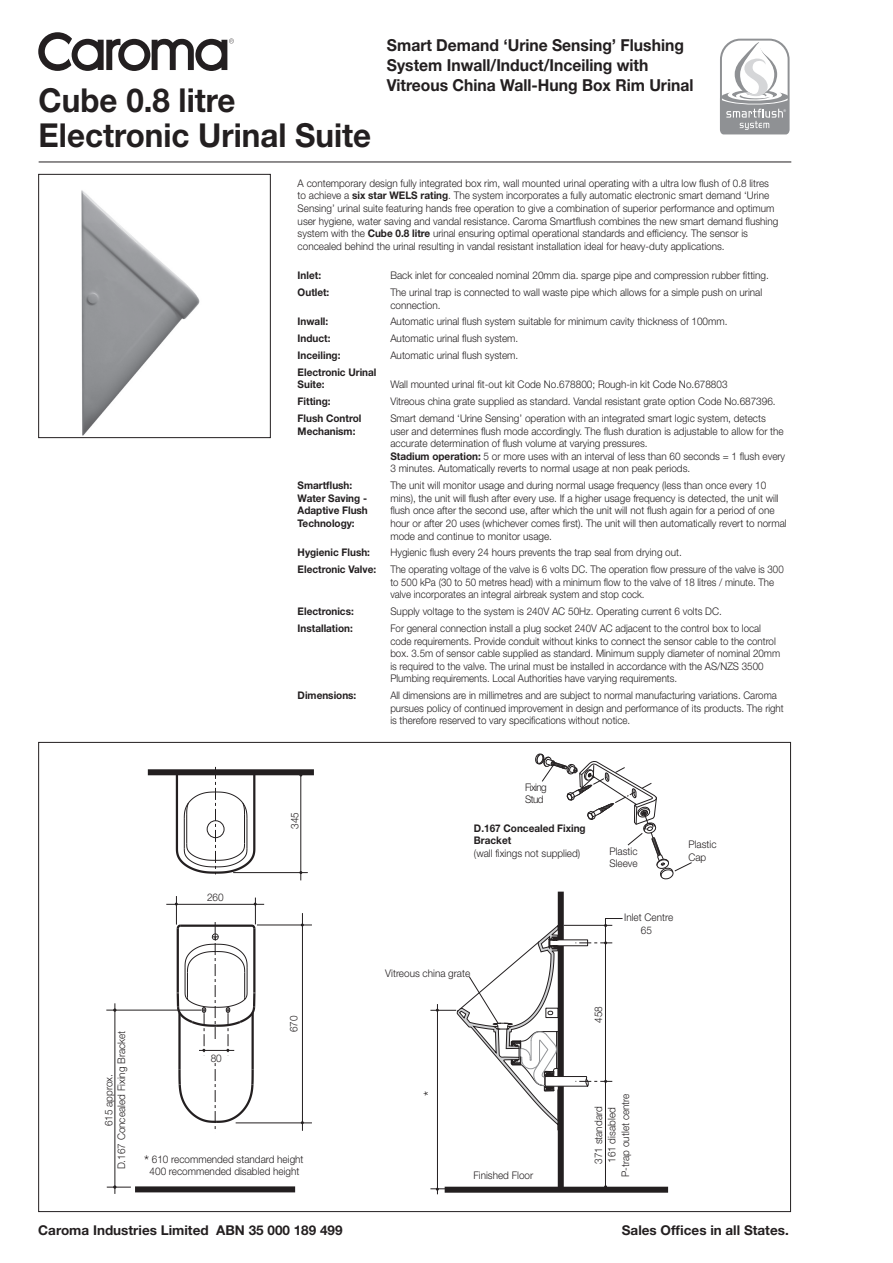
<style>
.page{position:relative;width:893px;height:1263px;background:#fff}
.page>*{position:absolute;margin:0;border:0;box-sizing:border-box;transform-origin:0 0}
.t1{font:700 33px "Helvetica Neue";color:#231f20;scale:.95 1}
.t2{font:700 16.5px/19.8px "Helvetica Neue";color:#231f20;scale:.95 1}
.t3{font:300 15px "Helvetica Neue";color:#231f20;scale:.95 1}
.t4{font:700 13.5px "Helvetica Neue";color:#231f20}
.t5{font:300 10.5px/12.6px "Helvetica Neue";color:#231f20;scale:.95 1}
.t6{font:300 10.5px/12.6px "Helvetica Neue";color:#231f20;scale:.93 1}
.t7{font:700 10.5px/12.6px "Helvetica Neue";color:#231f20;scale:.95 1}
.t8{font:300 10.5px/12.6px "Helvetica Neue";color:#231f20;scale:.92 1}
.t9{font:300 10.5px/12.6px "Helvetica Neue";letter-spacing:-.06em;color:#231f20;scale:.95 1}
.t10{font:5.25px "Myriad";color:#fff}
.s1{font-weight:700}
.s2{font-size:15px}
</style>
<div class="page">
<svg style="left:720px;top:38px;width:70px;height:96px"></svg>
<hr style="left:39px;top:162px;width:752px;height:1px;background:#231f20">
<img style="left:81px;top:190px;width:119px;height:246px">
<div style="left:38px;top:174px;width:233px;height:264px;border:1px solid #231f20"></div>
<div style="left:148px;top:769px;width:166px;height:6px;background:#231f20"></div>
<hr style="left:233px;top:872px;width:74px;height:1px;background:#231f20">
<div style="left:558px;top:892px;width:6px;height:298px;background:#231f20"></div>
<div style="left:445px;top:1187px;width:223px;height:6px;background:#231f20"></div>
<hr style="left:115px;top:1003px;width:1px;height:191px;background:#231f20">
<svg style="left:107px;top:1185px;width:24px;height:4px"></svg>
<hr style="left:106px;top:1010px;width:95px;height:1px;background:#231f20">
<div style="left:135px;top:1186px;width:160px;height:6px;background:#231f20"></div>
<svg style="left:535px;top:753px;width:157px;height:126px"></svg>
<hr style="left:301px;top:770px;width:1px;height:110px;background:#231f20">
<hr style="left:166px;top:904px;width:98px;height:1px;background:#231f20">
<hr style="left:257px;top:925px;width:55px;height:1px;background:#231f20">
<hr style="left:236px;top:1122px;width:76px;height:1px;background:#231f20">
<hr style="left:302px;top:913px;width:1px;height:218px;background:#231f20">
<svg style="left:175px;top:767px;width:82px;height:108px"></svg>
<hr style="left:437px;top:1004px;width:1px;height:190px;background:#231f20">
<svg style="left:175px;top:896px;width:82px;height:233px"></svg>
<svg style="left:430px;top:918px;width:193px;height:273px"></svg>
<svg style="left:38px;top:32px;width:196px;height:39px"></svg>
<h1 class="t1" style="left:39px;top:80px;width:209px">Cube 0.8 litre</h1>
<h1 class="t1" style="left:39px;top:114px;width:352px">Electronic Urinal Suite</h1>
<h2 class="t2" style="left:387px;top:35px;width:324px">Smart Demand ‘Urine Sensing’ Flushing<br>System Inwall/Induct/Inceiling with<br>Vitreous China Wall-Hung Box Rim Urinal</h2>
<p class="t10" style="left:783px;top:109px;width:4px">®</p>
<p class="t5" style="left:298px;top:177px;width:507px">A contemporary design fully integrated box rim, wall mounted urinal operating with a ultra low flush of 0.8 litres to achieve a <span class="s1">six star WELS rating</span>. The system incorporates a fully automatic electronic smart demand ‘Urine Sensing’ urinal suite featuring hands free operation to give a combination of superior performance and optimum user hygiene, water saving and vandal resistance. Caroma Smartflush combines the new smart demand flushing system with the <span class="s1">Cube 0.8 litre</span> urinal ensuring optimal operational standards and efficiency. The sensor is concealed behind the urinal resulting in vandal resistant installation ideal for heavy-duty applications.</p>
<p class="t7" style="left:298px;top:269px;width:26px">Inlet:</p>
<p class="t5" style="left:390px;top:269px;width:400px">Back inlet for concealed nominal 20mm dia. sparge pipe and compression rubber fitting.</p>
<p class="t7" style="left:298px;top:286px;width:35px">Outlet:</p>
<p class="t5" style="left:390px;top:286px;width:393px">The urinal trap is connected to wall waste pipe which allows for a simple push on urinal connection.</p>
<p class="t7" style="left:298px;top:315px;width:34px">Inwall:</p>
<p class="t5" style="left:390px;top:315px;width:356px">Automatic urinal flush system suitable for minimum cavity thickness of 100mm.</p>
<p class="t7" style="left:298px;top:332px;width:36px">Induct:</p>
<p class="t5" style="left:390px;top:332px;width:136px">Automatic urinal flush system.</p>
<p class="t7" style="left:298px;top:349px;width:47px">Inceiling:</p>
<p class="t5" style="left:390px;top:349px;width:136px">Automatic urinal flush system.</p>
<p class="t7" style="left:298px;top:365px;width:84px">Electronic Urinal<br>Suite:</p>
<p class="t5" style="left:390px;top:378px;width:356px">Wall mounted urinal fit-out kit Code No.678800; Rough-in kit Code No.678803</p>
<p class="t7" style="left:298px;top:395px;width:36px">Fitting:</p>
<p class="t5" style="left:390px;top:395px;width:407px">Vitreous china grate supplied as standard. Vandal resistant grate option Code No.687396.</p>
<p class="t7" style="left:298px;top:412px;width:69px">Flush Control<br>Mechanism:</p>
<p class="t5" style="left:390px;top:412px;width:417px">Smart demand ‘Urine Sensing’ operation with an integrated smart logic system, detects user and determines flush mode accordingly. The flush duration is adjustable to allow for the accurate determination of flush volume at varying pressures.<br><span class="s1">Stadium operation:</span> 5 or more uses with an interval of less than 60 seconds = 1 flush every 3 minutes. Automatically reverts to normal usage at non peak periods.</p>
<p class="t7" style="left:298px;top:479px;width:75px">Smartflush:<br>Water Saving -<br>Adaptive Flush<br>Technology:</p>
<p class="t5" style="left:390px;top:479px;width:419px">The unit will monitor usage and during normal usage frequency (less than once every 10 mins), the unit will flush after every use. If a higher usage frequency is detected, the unit will flush once after the second use, after which the unit will not flush again for a period of one hour or after 20 uses (whichever comes first). The unit will then automatically revert to normal mode and continue to monitor usage.</p>
<p class="t7" style="left:298px;top:546px;width:78px">Hygienic Flush:</p>
<p class="t5" style="left:390px;top:546px;width:308px">Hygienic flush every 24 hours prevents the trap seal from drying out.</p>
<p class="t7" style="left:298px;top:563px;width:84px">Electronic Valve:</p>
<p class="t8" style="left:390px;top:563px;width:429px">The operating voltage of the valve is 6 volts DC. The operation flow pressure of the valve is 300 to 500 kPa (30 to 50 metres head) with a minimum flow to the valve of 18 litres / minute. The valve incorporates an integral airbreak system and stop cock.</p>
<p class="t7" style="left:298px;top:605px;width:61px">Electronics:</p>
<p class="t5" style="left:390px;top:605px;width:350px">Supply voltage to the system is 240V AC 50Hz. Operating current 6 volts DC.</p>
<p class="t7" style="left:298px;top:622px;width:60px">Installation:</p>
<p class="t6" style="left:390px;top:622px;width:421px">For general connection install a plug socket 240V AC adjacent to the control box to local code requirements. Provide conduit without kinks to connect the sensor cable to the control box. 3.5m of sensor cable supplied as standard. Minimum supply diameter of nominal 20mm is required to the valve. The urinal must be installed in accordance with the AS/NZS 3500<br>Plumbing requirements. Local Authorities have varying requirements.</p>
<p class="t7" style="left:298px;top:689px;width:63px">Dimensions:</p>
<p class="t6" style="left:390px;top:689px;width:425px">All dimensions are in millimetres and are subject to normal manufacturing variations. Caroma pursues policy of continued improvement in design and performance of its products. The right is therefore reserved to vary specifications without notice.</p>
<p class="t5" style="left:207px;top:891px;width:19px">260</p>
<p class="t5" style="left:288px;top:829px;width:19px;rotate:-90deg">345</p>
<p class="t5" style="left:102px;top:1169px;width:148px;text-align:center;rotate:-90deg">615 approx.<br>D.167 Concealed Fixing Bracket</p>
<p class="t5" style="left:211px;top:1051px;width:13px">80</p>
<p class="t5" style="left:287px;top:1032px;width:19px;rotate:-90deg">670</p>
<p class="t5" style="left:144px;top:1152px;width:169px;text-align:center"><span class="s2">*</span> 610 recommended standard height<br>400 recommended disabled height</p>
<p class="t9" style="left:525px;top:780px;width:24px">Fixing<br>Stud</p>
<p class="t7" style="left:474px;top:821px;width:119px">D.167 Concealed Fixing<br>Bracket</p>
<p class="t5" style="left:474px;top:846px;width:113px">(wall fixings not supplied)</p>
<p class="t5" style="left:688px;top:838px;width:31px">Plastic<br>Cap</p>
<p class="t5" style="left:609px;top:845px;width:31px">Plastic<br>Sleeve</p>
<p class="t5" style="left:385px;top:967px;width:91px">Vitreous china grate</p>
<h3 class="t3" style="left:420px;top:1096px;width:7px;rotate:-90deg">*</h3>
<p class="t5" style="left:474px;top:1169px;width:64px">Finished Floor</p>
<p class="t5" style="left:624px;top:911px;width:53px;text-align:center">Inlet Centre<br>65</p>
<p class="t5" style="left:592px;top:1023px;width:19px;rotate:-90deg">458</p>
<p class="t5" style="left:591px;top:1177px;width:89px;line-height:13.5px;text-align:center;rotate:-90deg">371 standard<br>161 disabled<br>P-trap outlet centre</p>
<p class="t4" style="left:38px;top:1222px;width:306px">Caroma Industries Limited ABN 35 000 189 499</p>
<p class="t4" style="left:622px;top:1222px;width:168px">Sales Offices in all States.</p>
</div>
